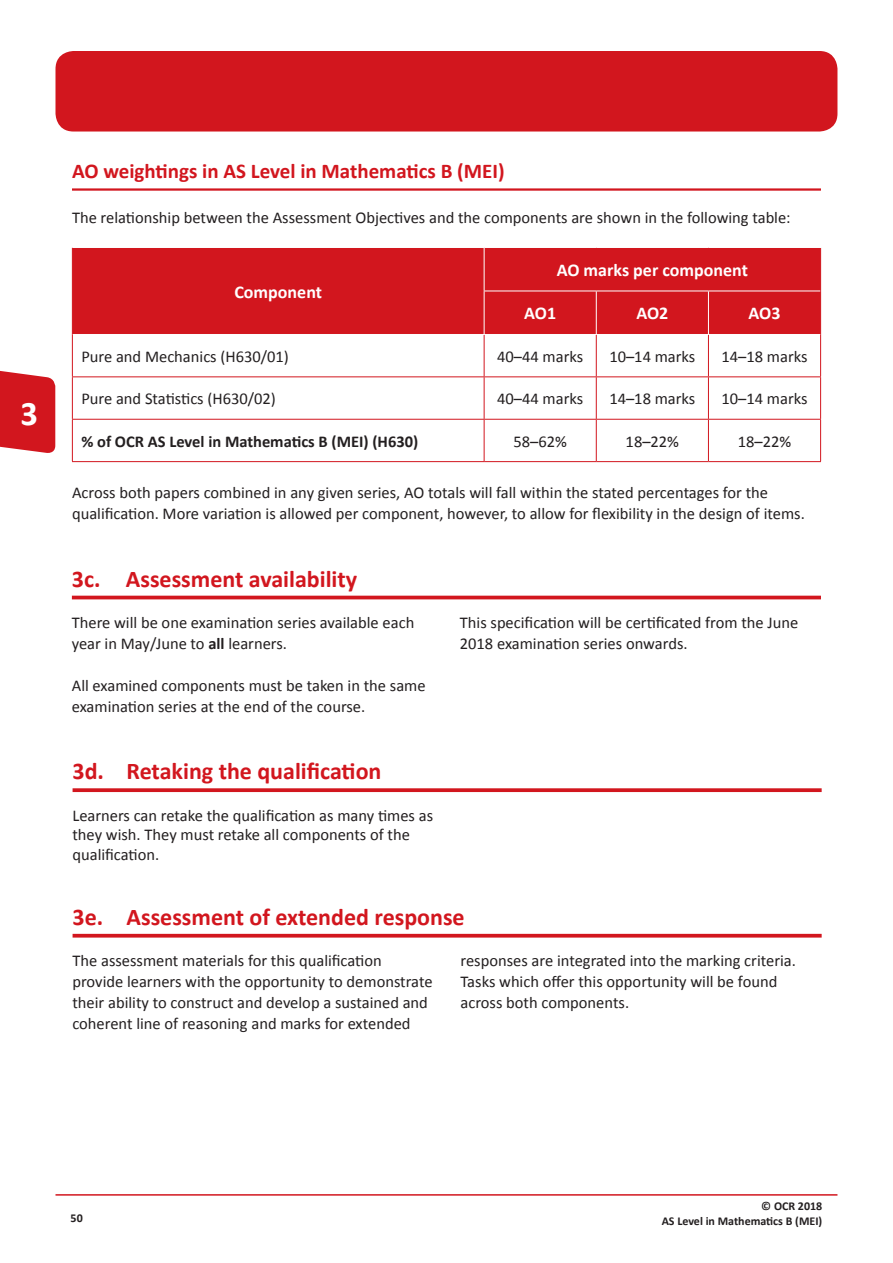
<style>
.page{position:relative;width:893px;height:1263px;background:#fff}
.page>*{position:absolute;margin:0;border:0;box-sizing:border-box;transform-origin:0 0}
.t1{font:700 34.5px "Calibri";color:#fff}
.HA{font:700 24px "Calibri";color:#d2161e}
.HB{font:700 21px "Calibri";color:#d2161e}
.TCH_Col{font:700 18px "Calibri";color:#fff}
.TXG{font:16.5px/21px "Calibri";color:#231f20}
.TB{font:16.5px "Calibri";color:#231f20}
.TB-2{font:700 16.5px "Calibri";color:#231f20}
.t2{font:700 12px/15px "Calibri";color:#231f20;text-align:right}
.s1{font-weight:700}
</style>
<div class="page">
<div style="left:56px;top:51px;width:781px;height:81px;background:#d2161e;border-radius:18px"></div>
<hr style="left:56px;top:1194px;width:781px;height:1px;background:#d2161e">
<svg style="left:0;top:371px;width:55px;height:82px;background:#d52830"></svg>
<hr style="left:72px;top:188px;width:749px;height:3px;background:#d2161e">
<div style="left:73px;top:248px;width:747px;height:86px;background:#d2161e"></div>
<hr style="left:820px;top:248px;width:1px;height:43px;background:#d2161e">
<hr style="left:484px;top:335px;width:1px;height:41px;background:#d2161e">
<hr style="left:596px;top:335px;width:1px;height:41px;background:#d2161e">
<hr style="left:708px;top:335px;width:1px;height:41px;background:#d2161e">
<hr style="left:72px;top:376px;width:412px;height:1px;background:#d2161e">
<hr style="left:484px;top:376px;width:112px;height:1px;background:#d2161e">
<hr style="left:484px;top:377px;width:1px;height:42px;background:#d2161e">
<hr style="left:596px;top:376px;width:112px;height:1px;background:#d2161e">
<hr style="left:596px;top:377px;width:1px;height:42px;background:#d2161e">
<hr style="left:708px;top:376px;width:113px;height:1px;background:#d2161e">
<hr style="left:708px;top:377px;width:1px;height:42px;background:#d2161e">
<hr style="left:72px;top:334px;width:1px;height:42px;background:#d2161e">
<hr style="left:820px;top:334px;width:1px;height:42px;background:#d2161e">
<hr style="left:72px;top:377px;width:1px;height:42px;background:#d2161e">
<hr style="left:820px;top:377px;width:1px;height:42px;background:#d2161e">
<hr style="left:72px;top:420px;width:1px;height:41px;background:#d2161e">
<hr style="left:820px;top:420px;width:1px;height:41px;background:#d2161e">
<hr style="left:72px;top:461px;width:412px;height:1px;background:#d2161e">
<hr style="left:484px;top:461px;width:112px;height:1px;background:#d2161e">
<hr style="left:596px;top:461px;width:112px;height:1px;background:#d2161e">
<hr style="left:708px;top:461px;width:113px;height:1px;background:#d2161e">
<hr style="left:72px;top:419px;width:412px;height:1px;background:#d2161e">
<hr style="left:72px;top:248px;width:1px;height:43px;background:#d2161e">
<hr style="left:72px;top:291px;width:1px;height:43px;background:#d2161e">
<hr style="left:820px;top:291px;width:1px;height:43px;background:#d2161e">
<hr style="left:484px;top:419px;width:112px;height:1px;background:#d2161e">
<hr style="left:484px;top:420px;width:1px;height:41px;background:#d2161e">
<hr style="left:596px;top:419px;width:112px;height:1px;background:#d2161e">
<hr style="left:596px;top:420px;width:1px;height:41px;background:#d2161e">
<hr style="left:708px;top:419px;width:113px;height:1px;background:#d2161e">
<hr style="left:708px;top:420px;width:1px;height:41px;background:#d2161e">
<hr style="left:484px;top:248px;width:1px;height:43px;background:#fff">
<hr style="left:484px;top:291px;width:112px;height:1px;background:#fff">
<hr style="left:484px;top:291px;width:1px;height:43px;background:#fff">
<hr style="left:596px;top:291px;width:112px;height:1px;background:#fff">
<hr style="left:596px;top:291px;width:1px;height:43px;background:#fff">
<hr style="left:708px;top:291px;width:112px;height:1px;background:#fff">
<hr style="left:708px;top:291px;width:1px;height:43px;background:#fff">
<hr style="left:72px;top:596px;width:749px;height:3px;background:#d2161e">
<svg style="left:73px;top:788px;width:749px;height:4px;background:#d5272e"></svg>
<hr style="left:73px;top:934px;width:749px;height:3px;background:#d2161e">
<h1 class="t1" style="left:21px;top:392px;width:19px">3</h1>
<p class="HB" style="left:72px;top:158px;width:434px">AO weightings in AS Level in Mathematics B (MEI)</p>
<p class="TXG" style="left:72px;top:206px;width:720px">The relationship between the Assessment Objectives and the components are shown in the following table:</p>
<p class="TCH_Col" style="left:234px;top:281px;width:89px">Component</p>
<p class="TCH_Col" style="left:557px;top:259px;width:193px">AO marks per component</p>
<p class="TCH_Col" style="left:524px;top:302px;width:33px">AO1</p>
<p class="TCH_Col" style="left:636px;top:302px;width:33px">AO2</p>
<p class="TCH_Col" style="left:748px;top:302px;width:33px">AO3</p>
<p class="TB" style="left:81px;top:346px;width:209px">Pure and Mechanics (H630/01)</p>
<p class="TB" style="left:497px;top:346px;width:88px">40–44 marks</p>
<p class="TB" style="left:609px;top:346px;width:88px">10–14 marks</p>
<p class="TB" style="left:721px;top:346px;width:88px">14–18 marks</p>
<p class="TB" style="left:81px;top:388px;width:196px">Pure and Statistics (H630/02)</p>
<p class="TB" style="left:497px;top:388px;width:88px">40–44 marks</p>
<p class="TB" style="left:609px;top:388px;width:88px">14–18 marks</p>
<p class="TB" style="left:721px;top:388px;width:88px">10–14 marks</p>
<p class="TB-2" style="left:81px;top:431px;width:338px">% of OCR AS Level in Mathematics B (MEI) (H630)</p>
<p class="TB" style="left:513px;top:431px;width:55px">58–62%</p>
<p class="TB" style="left:626px;top:431px;width:55px">18–22%</p>
<p class="TB" style="left:738px;top:431px;width:55px">18–22%</p>
<p class="TXG" style="left:72px;top:481px;width:734px">Across both papers combined in any given series, AO totals will fall within the stated percentages for the qualification. More variation is allowed per component, however, to allow for flexibility in the design of items.</p>
<p class="HA" style="left:72px;top:564px;width:287px">3c. Assessment availability</p>
<p class="TXG" style="left:72px;top:611px;width:344px">There will be one examination series available each year in May/June to <span class="s1">all</span> learners.</p>
<p class="TXG" style="left:72px;top:674px;width:355px">All examined components must be taken in the same examination series at the end of the course.</p>
<p class="HA" style="left:73px;top:756px;width:310px">3d. Retaking the qualification</p>
<p class="TXG" style="left:72px;top:804px;width:362px;line-height:19.5px">Learners can retake the qualification as many times as they wish. They must retake all components of the qualification.</p>
<p class="TXG" style="left:460px;top:611px;width:340px">This specification will be certificated from the June<br>2018 examination series onwards.</p>
<p class="HA" style="left:73px;top:902px;width:394px">3e. Assessment of extended response</p>
<p class="TXG" style="left:72px;top:949px;width:362px">The assessment materials for this qualification provide learners with the opportunity to demonstrate their ability to construct and develop a sustained and coherent line of reasoning and marks for extended</p>
<p class="TXG" style="left:461px;top:949px;width:337px">responses are integrated into the marking criteria.<br>Tasks which offer this opportunity will be found across both components.</p>
<p class="t2" style="left:71px;top:1210px;width:14px">50</p>
<p class="t2" style="left:662px;top:1198px;width:162px">© OCR 2018<br>AS Level in Mathematics B (MEI)</p>
</div>
